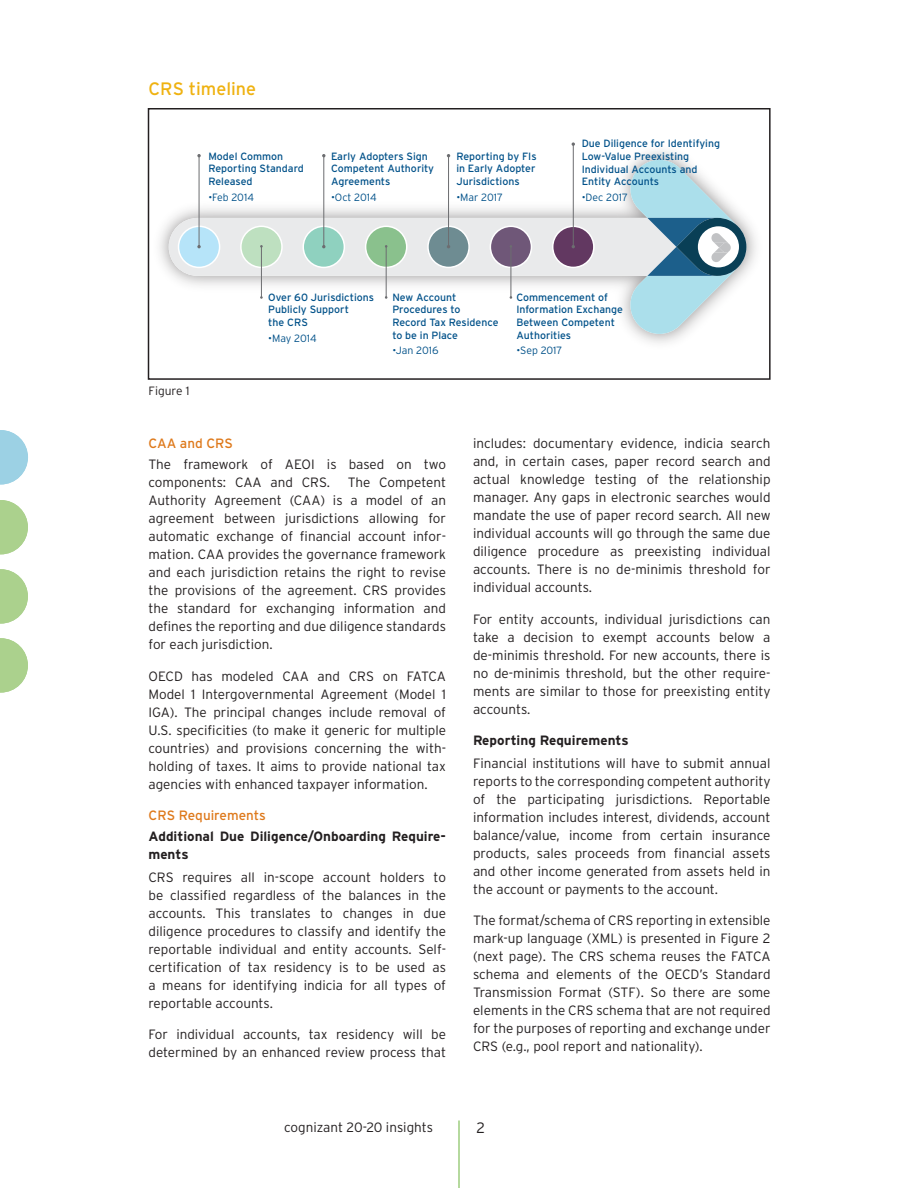
<style>
.page{position:relative;width:918px;height:1188px;background:#fff}
.page>*{position:absolute;margin:0;border:0;box-sizing:border-box;transform-origin:0 0}
.t1{font:18px "Interstate";color:#efb211}
.t2{font:300 15px "Interstate";color:#231f20}
.t3{font:300 13.5px/18px "Interstate";color:#231f20;text-align:justify}
.t4{font:700 13.5px/18px "Interstate";color:#231f20}
.t5{font:13.5px "Interstate";color:#de791b}
.t6{font:300 12px "Interstate";color:#231f20}
.t7{font:10.5px/12.6px "Interstate";color:#015189}
.t8{font:300 10.5px "Interstate";color:#015189}
</style>
<div class="page">
<svg style="left:0;top:430px;width:28px;height:54px"></svg>
<svg style="left:0;top:500px;width:28px;height:54px"></svg>
<svg style="left:0;top:569px;width:28px;height:55px"></svg>
<svg style="left:0;top:638px;width:28px;height:55px"></svg>
<hr style="left:459px;top:1120px;width:1px;height:68px;background:#6cb43f">
<img style="left:159px;top:143px;width:597px;height:200px">
<svg style="left:169px;top:160px;width:459px;height:174px"></svg>
<div style="left:169px;top:218px;width:577px;height:58px;background:#e9eaeb;border-radius:29px"></div>
<div style="left:553px;top:226px;width:41px;height:41px;background:#623861;border-radius:50%"></div>
<div style="left:552px;top:226px;width:43px;height:42px;border:2px solid #fff;border-radius:50%"></div>
<div style="left:490px;top:226px;width:41px;height:41px;background:#6f5778;border-radius:50%"></div>
<div style="left:490px;top:226px;width:42px;height:42px;border:2px solid #fff;border-radius:50%"></div>
<div style="left:428px;top:226px;width:41px;height:41px;background:#6e8c92;border-radius:50%"></div>
<div style="left:427px;top:226px;width:43px;height:42px;border:2px solid #fff;border-radius:50%"></div>
<div style="left:366px;top:226px;width:41px;height:41px;background:#8ac18d;border-radius:50%"></div>
<div style="left:365px;top:226px;width:42px;height:42px;border:2px solid #fff;border-radius:50%"></div>
<div style="left:303px;top:226px;width:41px;height:41px;background:#8fd1bf;border-radius:50%"></div>
<div style="left:302px;top:226px;width:43px;height:42px;border:2px solid #fff;border-radius:50%"></div>
<div style="left:241px;top:226px;width:41px;height:41px;background:#bee0c0;border-radius:50%"></div>
<div style="left:240px;top:226px;width:43px;height:42px;border:2px solid #fff;border-radius:50%"></div>
<div style="left:179px;top:226px;width:41px;height:41px;background:#b6e4f9;border-radius:50%"></div>
<div style="left:178px;top:226px;width:42px;height:42px;border:2px solid #fff;border-radius:50%"></div>
<svg style="left:628px;top:160px;width:118px;height:174px"></svg>
<hr style="left:199px;top:156px;width:1px;height:91px;background:#6c6d70">
<hr style="left:261px;top:246px;width:1px;height:52px;background:#6c6d70">
<hr style="left:324px;top:156px;width:1px;height:91px;background:#6c6d70">
<hr style="left:386px;top:246px;width:1px;height:52px;background:#6c6d70">
<hr style="left:448px;top:156px;width:1px;height:91px;background:#6c6d70">
<hr style="left:511px;top:246px;width:1px;height:52px;background:#6c6d70">
<hr style="left:573px;top:144px;width:1px;height:103px;background:#6c6d70">
<div style="left:148px;top:108px;width:623px;height:272px;border:2px solid #231f20"></div>
<h1 class="t1" style="left:148px;top:78px;width:109px">CRS timeline</h1>
<p class="t7" style="left:208px;top:150px;width:97px">Model Common<br>Reporting Standard<br>Released</p>
<p class="t8" style="left:208px;top:191px;width:47px">•Feb 2014</p>
<p class="t7" style="left:331px;top:150px;width:105px">Early Adopters Sign<br>Competent Authority<br>Agreements</p>
<p class="t8" style="left:331px;top:191px;width:47px">•Oct 2014</p>
<p class="t7" style="left:456px;top:150px;width:82px;text-align:justify">Reporting by FIs in Early Adopter Jurisdictions</p>
<p class="t8" style="left:456px;top:191px;width:48px">•Mar 2017</p>
<p class="t7" style="left:582px;top:137px;width:140px">Due Diligence for Identifying<br>Low-Value Preexisting<br>Individual Accounts and<br>Entity Accounts</p>
<p class="t8" style="left:582px;top:191px;width:48px">•Dec 2017</p>
<p class="t6" style="left:148px;top:384px;width:43px">Figure 1</p>
<p class="t7" style="left:268px;top:291px;width:107px">Over 60 Jurisdictions<br>Publicly Support<br>the CRS</p>
<p class="t8" style="left:268px;top:332px;width:50px">•May 2014</p>
<p class="t7" style="left:392px;top:291px;width:108px">New Account<br>Procedures to<br>Record Tax Residence to be in Place</p>
<p class="t8" style="left:392px;top:345px;width:48px">•Jan 2016</p>
<p class="t7" style="left:516px;top:291px;width:108px">Commencement of<br>Information Exchange<br>Between Competent<br>Authorities</p>
<p class="t8" style="left:516px;top:345px;width:47px">•Sep 2017</p>
<p class="t5" style="left:148px;top:435px;width:86px">CAA and CRS</p>
<p class="t3" style="left:148px;top:455px;width:299px">The framework of AEOI is based on two components: CAA and CRS.</p>
<p class="t3" style="left:148px;top:473px;width:299px;text-indent:199px">The Competent Authority Agreement (CAA) is a model of an agreement between jurisdictions allowing for automatic exchange of financial account infor&shy;mation. CAA provides the governance framework and each jurisdiction retains the right to revise the provisions of the agreement. CRS provides the standard for exchanging information and defines the reporting and due diligence standards for each jurisdiction.</p>
<p class="t3" style="left:148px;top:667px;width:299px">OECD has modeled CAA and CRS on FATCA Model 1 Intergovernmental Agreement (Model 1<br>IGA). The principal changes include removal of U.S. specificities (to make it generic for multiple countries) and provisions concerning the with&shy;holding of taxes. It aims to provide national tax agencies with enhanced taxpayer information.</p>
<p class="t5" style="left:148px;top:807px;width:119px">CRS Requirements</p>
<p class="t4" style="left:148px;top:827px;width:299px">Additional Due Diligence/Onboarding Require&shy;ments</p>
<p class="t3" style="left:148px;top:868px;width:299px">CRS requires all in-scope account holders to be classified regardless of the balances in the accounts. This translates to changes in due diligence procedures to classify and identify the reportable individual and entity accounts. Self&shy;certification of tax residency is to be used as a means for identifying indicia for all types of reportable accounts.</p>
<p class="t3" style="left:148px;top:1025px;width:299px">For individual accounts, tax residency will be determined by an enhanced review process that</p>
<p class="t3" style="left:473px;top:434px;width:299px">includes: documentary evidence, indicia search and, in certain cases, paper record search and actual knowledge testing of the relationship manager. Any gaps in electronic searches would mandate the use of paper record search. All new individual accounts will go through the same due diligence procedure as preexisting individual accounts. There is no de-minimis threshold for individual accounts.</p>
<p class="t3" style="left:473px;top:610px;width:299px">For entity accounts, individual jurisdictions can take a decision to exempt accounts below a de-minimis threshold. For new accounts, there is no de-minimis threshold, but the other require&shy;ments are similar to those for preexisting entity accounts.</p>
<p class="t4" style="left:473px;top:731px;width:157px">Reporting Requirements</p>
<p class="t3" style="left:473px;top:754px;width:299px">Financial institutions will have to submit annual reports to the corresponding competent authority of the participating jurisdictions. Reportable information includes interest, dividends, account balance/value, income from certain insurance products, sales proceeds from financial assets and other income generated from assets held in the account or payments to the account.</p>
<p class="t3" style="left:473px;top:911px;width:299px">The format/schema of CRS reporting in extensible mark-up language (XML) is presented in Figure 2 (next page). The CRS schema reuses the FATCA schema and elements of the OECD’s Standard Transmission Format (STF). So there are some elements in the CRS schema that are not required for the purposes of reporting and exchange under CRS (e.g., pool report and nationality).</p>
<p class="t3" style="left:284px;top:1118px;width:151px">cognizant 20-20 insights</p>
<p class="t2" style="left:477px;top:1119px;width:10px">2</p>
</div>
